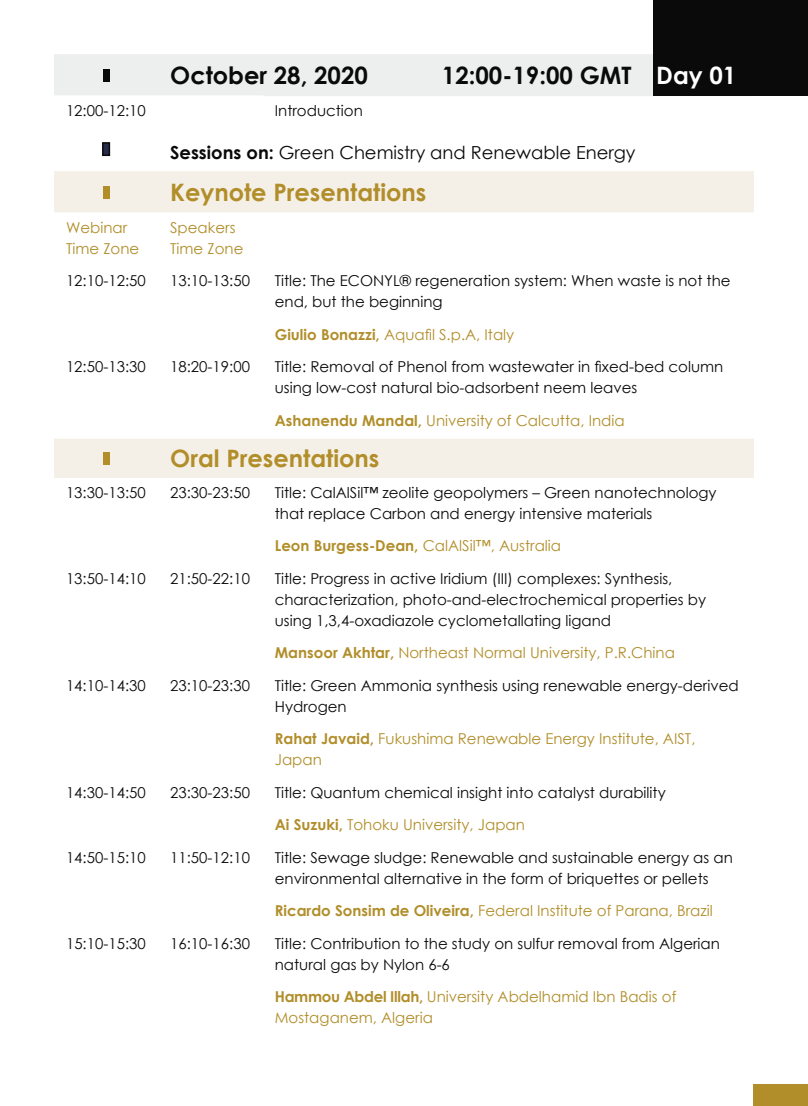
<style>
.page{position:relative;width:808px;height:1106px;background:#fff}
.page>*{position:absolute;margin:0;border:0;box-sizing:border-box;transform-origin:0 0}
.t1{font:700 24px "Century Gothic";color:#b18e2a}
.t2{font:700 24px "Century Gothic";color:#0a0a0b}
.t3{font:700 24px "Century Gothic";color:#fff}
.t4{font:18px "Century Gothic";color:#0a0a0b}
.t5{font:15px/21px "Century Gothic";color:#0a0a0b}
.t6{font:15px/21px "Century Gothic";color:#b18e2a}
.s1{font-weight:700}
.s2{font-weight:700;color:#b18e2a}
.s3{color:#b18e2a}
</style>
<div class="page">
<div style="left:54px;top:54px;width:599px;height:42px;background:#edeeee"></div>
<svg style="left:54px;top:171px;width:700px;height:307px"></svg>
<hr style="left:54px;top:95px;width:104px;height:2px;background:#fff">
<hr style="left:158px;top:95px;width:105px;height:2px;background:#fff">
<hr style="left:54px;top:212px;width:104px;height:2px;background:#fff">
<hr style="left:158px;top:212px;width:105px;height:2px;background:#fff">
<hr style="left:263px;top:212px;width:491px;height:2px;background:#fff">
<hr style="left:157px;top:214px;width:2px;height:53px;background:#fff">
<div style="left:103px;top:69px;width:6px;height:12px;background:#0a0a0b"></div>
<svg style="left:102px;top:142px;width:8px;height:14px"></svg>
<div style="left:103px;top:186px;width:6px;height:12px;background:#b18e2a"></div>
<div style="left:103px;top:452px;width:6px;height:13px;background:#b18e2a"></div>
<div style="left:754px;top:1084px;width:54px;height:22px;background:#b18e2a"></div>
<div style="left:653px;top:0;width:155px;height:96px;background:#0a0a0b"></div>
<h1 class="t2" style="left:170px;top:57px;width:199px">October 28, 2020</h1>
<h1 class="t2" style="left:442px;top:57px;width:191px">12:00-19:00 GMT</h1>
<h1 class="t3" style="left:656px;top:57px;width:82px">Day 01</h1>
<p class="t5" style="left:66px;top:100px;width:81px">12:00-12:10</p>
<p class="t5" style="left:275px;top:100px;width:90px">Introduction</p>
<p class="t4" style="left:170px;top:140px;width:467px"><span class="s1">Sessions on:</span> Green Chemistry and Renewable Energy</p>
<h1 class="t1" style="left:170px;top:174px;width:258px">Keynote Presentations</h1>
<p class="t6" style="left:66px;top:217px;width:75px">Webinar<br>Time Zone</p>
<p class="t6" style="left:170px;top:217px;width:75px">Speakers<br>Time Zone</p>
<p class="t5" style="left:66px;top:270px;width:81px">12:10-12:50</p>
<p class="t5" style="left:170px;top:270px;width:81px">13:10-13:50</p>
<p class="t5" style="left:275px;top:270px;width:457px">Title: The ECONYL® regeneration system: When waste is not the end, but the beginning</p>
<p class="t6" style="left:275px;top:324px;width:241px"><span class="s1">Giulio Bonazzi,</span> Aquafil S.p.A, Italy</p>
<p class="t5" style="left:66px;top:356px;width:81px">12:50-13:30</p>
<p class="t5" style="left:170px;top:356px;width:81px">18:20-19:00</p>
<p class="t5" style="left:275px;top:356px;width:450px">Title: Removal of Phenol from wastewater in fixed-bed column using low-cost natural bio-adsorbent neem leaves</p>
<p class="t6" style="left:275px;top:410px;width:351px"><span class="s1">Ashanendu Mandal,</span> University of Calcutta, India</p>
<h1 class="t1" style="left:170px;top:440px;width:211px">Oral Presentations</h1>
<p class="t5" style="left:66px;top:482px;width:81px">13:30-13:50</p>
<p class="t5" style="left:170px;top:482px;width:81px">23:30-23:50</p>
<p class="t5" style="left:275px;top:482px;width:443px">Title: CalAlSil™ zeolite geopolymers – Green nanotechnology that replace Carbon and energy intensive materials</p>
<p class="t6" style="left:275px;top:535px;width:288px"><span class="s1">Leon Burgess-Dean,</span> CalAlSil™, Australia</p>
<p class="t5" style="left:66px;top:568px;width:81px">13:50-14:10</p>
<p class="t5" style="left:170px;top:568px;width:81px">21:50-22:10</p>
<p class="t5" style="left:275px;top:568px;width:433px">Title: Progress in active Iridium (III) complexes: Synthesis, characterization, photo-and-electrochemical properties by using 1,3,4-oxadiazole cyclometallating ligand</p>
<p class="t6" style="left:275px;top:642px;width:402px"><span class="s1">Mansoor Akhtar,</span> Northeast Normal University, P.R.China</p>
<p class="t5" style="left:66px;top:675px;width:81px">14:10-14:30</p>
<p class="t5" style="left:170px;top:675px;width:81px">23:10-23:30</p>
<p class="t5" style="left:275px;top:675px;width:465px">Title: Green Ammonia synthesis using renewable energy-derived<br>Hydrogen</p>
<p class="t6" style="left:275px;top:728px;width:422px"><span class="s1">Rahat Javaid,</span> Fukushima Renewable Energy Institute, AIST,<br>Japan</p>
<p class="t5" style="left:66px;top:782px;width:81px">14:30-14:50</p>
<p class="t5" style="left:170px;top:782px;width:81px">23:30-23:50</p>
<p class="t5" style="left:275px;top:776px;width:392px;line-height:32.5px">Title: Quantum chemical insight into catalyst durability<br><span class="s2">Ai Suzuki,</span> <span class="s3">Tohoku University, Japan</span></p>
<p class="t5" style="left:66px;top:847px;width:81px">14:50-15:10</p>
<p class="t5" style="left:170px;top:847px;width:81px">11:50-12:10</p>
<p class="t5" style="left:275px;top:847px;width:459px">Title: Sewage sludge: Renewable and sustainable energy as an environmental alternative in the form of briquettes or pellets</p>
<p class="t6" style="left:275px;top:900px;width:440px"><span class="s1">Ricardo Sonsim de Oliveira,</span> Federal Institute of Parana, Brazil</p>
<p class="t5" style="left:66px;top:933px;width:81px">15:10-15:30</p>
<p class="t5" style="left:170px;top:933px;width:81px">16:10-16:30</p>
<p class="t5" style="left:275px;top:933px;width:447px">Title: Contribution to the study on sulfur removal from Algerian natural gas by Nylon 6-6</p>
<p class="t6" style="left:275px;top:986px;width:403px"><span class="s1">Hammou Abdel Illah,</span> University Abdelhamid Ibn Badis of<br>Mostaganem, Algeria</p>
</div>
